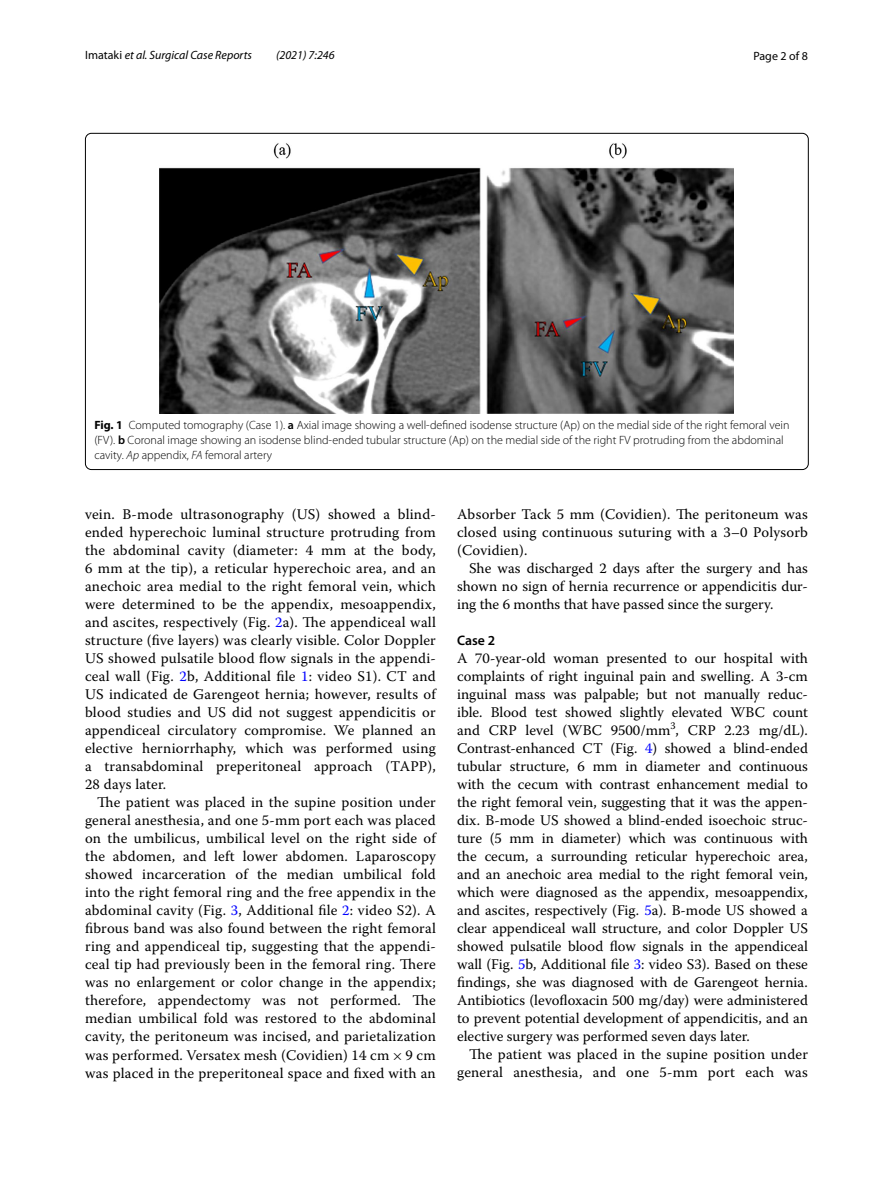
<style>
.page{position:relative;width:893px;height:1187px;background:#fff}
.page>*{position:absolute;margin:0;border:0;box-sizing:border-box;transform-origin:0 0}
.t1{font:14.7px/18px "Warnock Pro";letter-spacing:.015em;color:#000;text-align:justify}
.t2{font:600 13.8px "Myriad Pro";color:#000}
.t3{font:300 12px/15px "Myriad Pro";color:#000}
.t4{font:italic 12px "Myriad Pro";color:#000}
.t5{font:12px "Myriad Pro";color:#000}
.s1{font-style:normal}
.s2{font-weight:700}
.s3{font-weight:600}
.s4{font-style:italic}
.s5{color:#00f}
.s6{font-family:"MTSY"}
</style>
<div class="page">
<img style="left:160px;top:143px;width:574px;height:271px">
<p class="t4" style="left:85px;top:48px;width:168px"><span class="s1">Imataki</span> et al. Surgical Case Reports</p>
<p class="t4" style="left:276px;top:48px;width:60px">(2021) 7:246</p>
<p class="t5" style="left:753px;top:48px;width:56px">Page 2 of 8</p>
<p class="t3" style="left:94px;top:418px;width:697px"><span class="s2">Fig. 1</span> Computed tomography (Case 1). <span class="s3">a</span> Axial image showing a well-defined isodense structure (Ap) on the medial side of the right femoral vein (FV). <span class="s3">b</span> Coronal image showing an isodense blind-ended tubular structure (Ap) on the medial side of the right FV protruding from the abdominal cavity. <span class="s4">Ap</span> appendix, <span class="s4">FA</span> femoral artery</p>
<p class="t1" style="left:85px;top:505px;width:352px">vein. B-mode ultrasonography (US) showed a blind&shy;ended hyperechoic luminal structure protruding from the abdominal cavity (diameter: 4 mm at the body, 6 mm at the tip), a reticular hyperechoic area, and an anechoic area medial to the right femoral vein, which were determined to be the appendix, mesoappendix, and ascites, respectively (Fig. <span class="s5">2</span>a). The appendiceal wall structure (five layers) was clearly visible. Color Doppler US showed pulsatile blood flow signals in the appendi&shy;ceal wall (Fig. <span class="s5">2</span>b, Additional file <span class="s5">1</span>: video S1). CT and US indicated de Garengeot hernia; however, results of blood studies and US did not suggest appendicitis or appendiceal circulatory compromise. We planned an elective herniorrhaphy, which was performed using a transabdominal preperitoneal approach (TAPP), 28 days later.</p>
<p class="t1" style="left:85px;top:793px;width:352px;text-indent:12px">The patient was placed in the supine position under general anesthesia, and one 5-mm port each was placed on the umbilicus, umbilical level on the right side of the abdomen, and left lower abdomen. Laparoscopy showed incarceration of the median umbilical fold into the right femoral ring and the free appendix in the abdominal cavity (Fig. <span class="s5">3</span>, Additional file <span class="s5">2</span>: video S2). A fibrous band was also found between the right femoral ring and appendiceal tip, suggesting that the appendi&shy;ceal tip had previously been in the femoral ring. There was no enlargement or color change in the appendix; therefore, appendectomy was not performed. The median umbilical fold was restored to the abdominal cavity, the peritoneum was incised, and parietalization was performed. Versatex mesh (Covidien) 14 cm <span class="s6">×</span>9 cm was placed in the preperitoneal space and fixed with an</p>
<p class="t1" style="left:457px;top:505px;width:352px">Absorber Tack 5 mm (Covidien). The peritoneum was closed using continuous suturing with a 3–0 Polysorb (Covidien).</p>
<p class="t1" style="left:457px;top:559px;width:352px;text-indent:12px">She was discharged 2 days after the surgery and has shown no sign of hernia recurrence or appendicitis dur&shy;ing the 6 months that have passed since the surgery.</p>
<p class="t2" style="left:457px;top:632px;width:40px">Case 2</p>
<p class="t1" style="left:457px;top:649px;width:352px">A 70-year-old woman presented to our hospital with complaints of right inguinal pain and swelling. A 3-cm inguinal mass was palpable; but not manually reduc&shy;ible. Blood test showed slightly elevated WBC count and CRP level (WBC 9500/mm<sup>3</sup>, CRP 2.23 mg/dL).<br>Contrast-enhanced CT (Fig. <span class="s5">4</span>) showed a blind-ended tubular structure, 6 mm in diameter and continuous with the cecum with contrast enhancement medial to the right femoral vein, suggesting that it was the appen&shy;dix. B-mode US showed a blind-ended isoechoic struc&shy;ture (5 mm in diameter) which was continuous with the cecum, a surrounding reticular hyperechoic area, and an anechoic area medial to the right femoral vein, which were diagnosed as the appendix, mesoappendix, and ascites, respectively (Fig. <span class="s5">5</span>a). B-mode US showed a clear appendiceal wall structure, and color Doppler US showed pulsatile blood flow signals in the appendiceal wall (Fig. <span class="s5">5</span>b, Additional file <span class="s5">3</span>: video S3). Based on these findings, she was diagnosed with de Garengeot hernia.<br>Antibiotics (levofloxacin 500 mg/day) were administered to prevent potential development of appendicitis, and an elective surgery was performed seven days later.</p>
<p class="t1" style="left:457px;top:1045px;width:352px;text-align:right">The patient was placed in the supine position under general anesthesia, and one 5-mm port each was</p>
</div>
